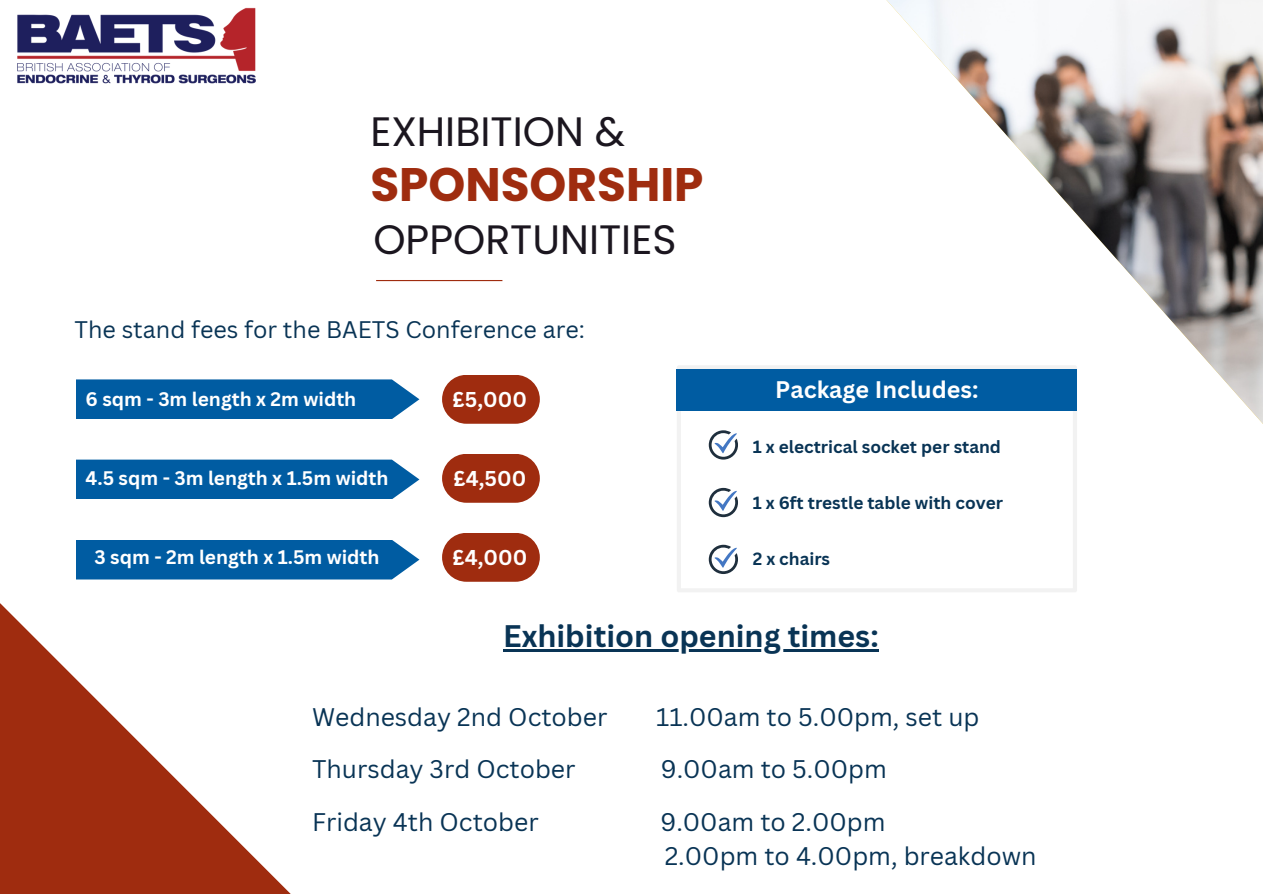
<style>
.page{position:relative;width:1263px;height:894px;background:#fff}
.page>*{position:absolute;margin:0;border:0;box-sizing:border-box;transform-origin:0 0}
.t1{font:700 46.95px "Poppins";color:#9f2c0f}
.t2{font:40.95px "Poppins";color:#1b161f}
.t3{font:700 30.3px "Canva Sans";color:#093455}
.t4{font:24.75px/34px "Canva Sans";color:#093455}
.t5{font:23.4px "Canva Sans";color:#093455}
.t6{font:700 23.4px "Canva Sans";color:#fff}
.t7{font:700 20.85px "Canva Sans";color:#fff}
.t8{font:700 19.05px "Canva Sans";color:#fff}
.t9{font:700 17.25px "Canva Sans";color:#093455}
</style>
<div class="page">
<svg style="left:0;top:603px;width:290px;height:290px"></svg>
<hr style="left:376px;top:280px;width:126px;height:1px;background:#9f2c0f">
<img style="left:886px;top:0;width:377px;height:424px">
<div style="left:76px;top:379px;width:343px;height:40px;background:#005ca2"></div>
<img style="left:17px;top:7px;width:239px;height:77px">
<div style="left:442px;top:375px;width:98px;height:48px;background:#9f2c0f;border-radius:24px"></div>
<div style="left:76px;top:459px;width:343px;height:40px;background:#005ca2"></div>
<div style="left:76px;top:540px;width:343px;height:39px;background:#005ca2"></div>
<div style="left:442px;top:453px;width:98px;height:49px;background:#9f2c0f;border-radius:24px"></div>
<div style="left:442px;top:532px;width:98px;height:49px;background:#9f2c0f;border-radius:24px"></div>
<svg style="left:677px;top:365px;width:400px;height:227px"></svg>
<div style="left:677px;top:369px;width:400px;height:42px;background:#005ca2"></div>
<svg style="left:709px;top:430px;width:29px;height:29px"></svg>
<svg style="left:709px;top:487px;width:29px;height:30px"></svg>
<svg style="left:709px;top:544px;width:29px;height:30px"></svg>
<hr style="left:503px;top:649px;width:376px;height:2px;background:#093455">
<p class="t2" style="left:370px;top:103px;width:256px">EXHIBITION &amp;</p>
<p class="t1" style="left:370px;top:151px;width:335px">SPONSORSHIP</p>
<h5 class="t2" style="left:373px;top:211px;width:305px">OPPORTUNITIES</h5>
<p class="t5" style="left:75px;top:312px;width:512px">The stand fees for the BAETS Conference are:</p>
<h4 class="t8" style="left:86px;top:385px;width:272px">6 sqm - 3m length x 2m width</h4>
<p class="t7" style="left:453px;top:384px;width:76px">£5,000</p>
<p class="t8" style="left:86px;top:464px;width:305px">4.5 sqm - 3m length x 1.5m width</p>
<p class="t8" style="left:95px;top:543px;width:287px">3 sqm - 2m length x 1.5m width</p>
<p class="t7" style="left:453px;top:463px;width:74px">£4,500</p>
<p class="t7" style="left:452px;top:542px;width:76px">£4,000</p>
<p class="t6" style="left:775px;top:373px;width:205px">Package Includes:</p>
<h6 class="t9" style="left:753px;top:434px;width:250px">1 x electrical socket per stand</h6>
<h6 class="t9" style="left:753px;top:490px;width:252px">1 x 6ft trestle table with cover</h6>
<h6 class="t9" style="left:753px;top:546px;width:79px">2 x chairs</h6>
<h6 class="t3" style="left:503px;top:614px;width:377px">Exhibition opening times:</h6>
<h6 class="t4" style="left:312px;top:698px;width:297px">Wednesday 2nd October</h6>
<h6 class="t4" style="left:656px;top:698px;width:325px">11.00am to 5.00pm, set up</h6>
<h6 class="t4" style="left:312px;top:751px;width:265px">Thursday 3rd October</h6>
<h6 class="t4" style="left:661px;top:751px;width:228px">9.00am to 5.00pm</h6>
<h6 class="t4" style="left:312px;top:804px;width:228px">Friday 4th October</h6>
<h6 class="t4" style="left:660px;top:804px;width:378px">9.00am to 2.00pm<br>2.00pm to 4.00pm, breakdown</h6>
</div>
